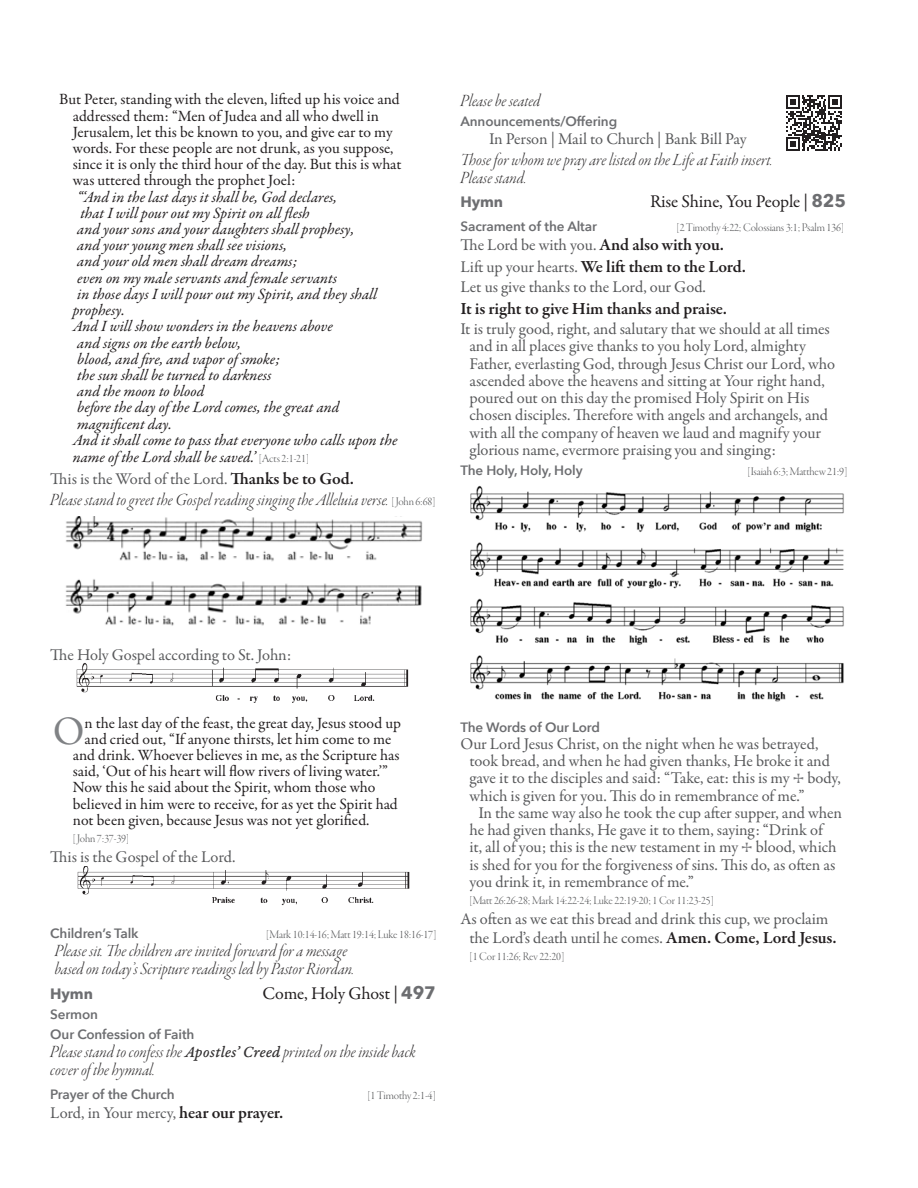
<style>
.page{position:relative;width:918px;height:1188px;background:#fff}
.page>*{position:absolute;margin:0;border:0;box-sizing:border-box;transform-origin:0 0}
.t1{font:40.8px "Garamond Premr Pro";color:#808285}
.t2{font:18px/18px "Garamond Premr Pro Lt It Disp";color:#333132}
.t3{font:18px "Garamond Premr Pro";letter-spacing:-.01em;color:#231f20}
.t4{font:600 17.25px "Garamond Premr Pro";letter-spacing:-.01em;color:#231f20}
.t5{font:16.5px/17.2px "Garamond Premr Pro";letter-spacing:-.005em;color:#58595b}
.t6{font:15.75px/16.2px "Garamond Premr Pro";color:#231f20}
.t7{font:italic 15.75px "Garamond Premr Pro";letter-spacing:-.005em;color:#231f20}
.t8{font:700 15px "Avenir Next";letter-spacing:-.01em;color:#6d6e71}
.t9{font:600 13.5px/20.2px "Avenir Next";letter-spacing:-.01em;color:#6d6e71}
.t10{font:12px "Garamond Premr Pro Lt Disp";letter-spacing:-.01em;color:#58595b}
.s1{font-family:"Garamond Premr Pro Lt Disp";font-style:normal;font-size:12px;color:#58595b}
.s2{font-weight:600;font-size:17.25px;color:#231f20}
.s3{font-family:"Garamond Premr Pro Lt Disp";font-size:12px;color:#58595b}
.s4{font-family:"Avenir Next";font-weight:700;color:#6d6e71}
.s5{font-weight:400;font-size:16.5px;color:#58595b}
.s6{font-family:"Garamond Premr Pro Med It Capt";font-size:16.5px}
</style>
<div class="page">
<img style="left:76px;top:662px;width:333px;height:41px">
<img style="left:77px;top:867px;width:333px;height:39px">
<img style="left:470px;top:485px;width:374px;height:217px">
<img style="left:65px;top:516px;width:358px;height:110px">
<svg style="left:786px;top:96px;width:56px;height:55px"></svg>
<p class="t6" style="left:73px;top:92px;width:330px;text-indent:-13px">But Peter, standing with the eleven, lifted up his voice and addressed them: “Men of Judea and all who dwell in Jerusalem, let this be known to you, and give ear to my words. For these people are not drunk, as you suppose, since it is only the third hour of the day. But this is what was uttered through the prophet Joel:</p>
<p class="t7" style="left:77px;top:187px;width:261px">“‘And in the last days it shall be, God declares,</p>
<p class="t7" style="left:80px;top:203px;width:231px">that I will pour out my Spirit on all flesh</p>
<p class="t7" style="left:77px;top:219px;width:278px">and your sons and your daughters shall prophesy,</p>
<p class="t7" style="left:77px;top:235px;width:211px">and your young men shall see visions,</p>
<p class="t7" style="left:77px;top:252px;width:222px">and your old men shall dream dreams;</p>
<p class="t7" style="left:77px;top:268px;width:261px">even on my male servants and female servants</p>
<p class="t7" style="left:77px;top:284px;width:301px">in those days I will pour out my Spirit, and they shall</p>
<p class="t7" style="left:73px;top:300px;width:54px">prophesy.</p>
<p class="t7" style="left:73px;top:316px;width:262px">And I will show wonders in the heavens above</p>
<p class="t7" style="left:77px;top:333px;width:165px">and signs on the earth below,</p>
<p class="t7" style="left:77px;top:349px;width:204px">blood, and fire, and vapor of smoke;</p>
<p class="t7" style="left:77px;top:365px;width:196px">the sun shall be turned to darkness</p>
<p class="t7" style="left:77px;top:381px;width:129px">and the moon to blood</p>
<p class="t7" style="left:77px;top:397px;width:264px">before the day of the Lord comes, the great and</p>
<p class="t7" style="left:77px;top:414px;width:96px">magnificent day.</p>
<p class="t7" style="left:73px;top:430px;width:326px">And it shall come to pass that everyone who calls upon the</p>
<p class="t7" style="left:73px;top:447px;width:238px">name of the Lord shall be saved.’ <span class="s1">[Acts 2:1-21]</span></p>
<p class="t5" style="left:50px;top:470px;width:305px">This is the Word of the Lord. <span class="s2">Thanks be to God.</span></p>
<p class="t2" style="left:50px;top:491px;width:387px">Please stand to greet the Gospel reading singing the Alleluia verse. <span class="s3">[John 6:68]</span></p>
<p class="t2" style="left:460px;top:93px;width:81px">Please be seated</p>
<p class="t9" style="left:460px;top:111px;width:158px">Announcements/Offering</p>
<p class="t5" style="left:489px;top:130px;width:259px">In Person | Mail to Church | Bank Bill Pay</p>
<p class="t2" style="left:460px;top:151px;width:314px">Those for whom we pray are listed on the Life at Faith insert.<br>Please stand.</p>
<p class="t8" style="left:460px;top:189px;width:44px">Hymn</p>
<p class="t3" style="left:650px;top:191px;width:197px">Rise Shine, You People | <span class="s4">825</span></p>
<p class="t9" style="left:460px;top:216px;width:138px">Sacrament of the Altar</p>
<p class="t10" style="left:676px;top:221px;width:169px">[2 Timothy 4:22; Colossians 3:1; Psalm 136]</p>
<p class="t5" style="left:460px;top:237px;width:265px">The Lord be with you. <span class="s2">And also with you.</span></p>
<p class="t4" style="left:460px;top:256px;width:287px"><span class="s5">Lift up your hearts.</span> We lift them to the Lord.</p>
<p class="t5" style="left:460px;top:279px;width:247px">Let us give thanks to the Lord, our God.</p>
<p class="t4" style="left:460px;top:298px;width:268px">It is right to give Him thanks and praise.</p>
<p class="t5" style="left:469px;top:321px;width:367px;text-indent:-9px">It is truly good, right, and salutary that we should at all times and in all places give thanks to you holy Lord, almighty Father, everlasting God, through Jesus Christ our Lord, who ascended above the heavens and sitting at Your right hand, poured out on this day the promised Holy Spirit on His chosen disciples. Therefore with angels and archangels, and with all the company of heaven we laud and magnify your glorious name, evermore praising you and singing:</p>
<p class="t9" style="left:460px;top:460px;width:124px">The Holy, Holy, Holy</p>
<p class="t10" style="left:747px;top:465px;width:102px">[Isaiah 6:3; Matthew 21:9]</p>
<p class="t5" style="left:50px;top:646px;width:243px">The Holy Gospel according to St. John:</p>
<h1 class="t1" style="left:53px;top:706px;width:33px">O</h1>
<p class="t6" style="left:85px;top:715px;width:318px">n the last day of the feast, the great day, Jesus stood up</p>
<p class="t6" style="left:85px;top:731px;width:308px">and cried out, “If anyone thirsts, let him come to me</p>
<p class="t6" style="left:73px;top:747px;width:328px">and drink. Whoever believes in me, as the Scripture has</p>
<p class="t6" style="left:73px;top:764px;width:317px">said, ‘Out of his heart will flow rivers of living water.’”</p>
<p class="t6" style="left:73px;top:780px;width:304px">Now this he said about the Spirit, whom those who</p>
<p class="t6" style="left:73px;top:796px;width:326px">believed in him were to receive, for as yet the Spirit had</p>
<p class="t6" style="left:73px;top:812px;width:298px">not been given, because Jesus was not yet glorified.</p>
<p class="t10" style="left:73px;top:832px;width:58px">[John 7:37-39]</p>
<p class="t5" style="left:50px;top:849px;width:187px">This is the Gospel of the Lord.</p>
<p class="t9" style="left:50px;top:923px;width:90px">Children’s Talk</p>
<p class="t10" style="left:266px;top:928px;width:172px">[Mark 10:14-16; Matt 19:14; Luke 18:16-17]</p>
<p class="t2" style="left:55px;top:943px;width:301px">Please sit. The children are invited forward for a message based on today’s Scripture readings led by Pastor Riordan.</p>
<p class="t8" style="left:50px;top:981px;width:44px">Hymn</p>
<p class="t3" style="left:263px;top:982px;width:175px">Come, Holy Ghost | <span class="s4">497</span></p>
<p class="t9" style="left:50px;top:1004px;width:146px">Sermon<br>Our Confession of Faith</p>
<p class="t2" style="left:50px;top:1044px;width:367px">Please stand to confess the <span class="s6">Apostles’ Creed</span> printed on the inside back cover of the hymnal.</p>
<p class="t9" style="left:50px;top:1084px;width:126px">Prayer of the Church</p>
<p class="t10" style="left:367px;top:1089px;width:70px">[1 Timothy 2:1-4]</p>
<p class="t5" style="left:50px;top:1105px;width:234px">Lord, in Your mercy, <span class="s2">hear our prayer.</span></p>
<p class="t9" style="left:460px;top:716px;width:141px">The Words of Our Lord</p>
<p class="t5" style="left:460px;top:735px;width:359px">Our Lord Jesus Christ, on the night when he was betrayed,</p>
<p class="t5" style="left:469px;top:753px;width:362px">took bread, and when he had given thanks, He broke it and</p>
<p class="t5" style="left:469px;top:770px;width:373px">gave it to the disciples and said: “Take, eat: this is my body,</p>
<p class="t5" style="left:469px;top:787px;width:336px">which is given for you. This do in remembrance of me.”</p>
<p class="t5" style="left:478px;top:804px;width:365px">In the same way also he took the cup after supper, and when</p>
<p class="t5" style="left:469px;top:822px;width:355px">he had given thanks, He gave it to them, saying: “Drink of</p>
<p class="t5" style="left:469px;top:839px;width:369px">it, all of you; this is the new testament in my blood, which</p>
<p class="t5" style="left:469px;top:856px;width:368px">is shed for you for the forgiveness of sins. This do, as often as</p>
<p class="t5" style="left:469px;top:873px;width:226px">you drink it, in remembrance of me.”</p>
<p class="t10" style="left:470px;top:894px;width:246px">[Matt 26:26-28; Mark 14:22-24; Luke 22:19-20; 1 Cor 11:23-25]</p>
<p class="t5" style="left:460px;top:910px;width:378px;line-height:18.8px;text-align:center">As often as we eat this bread and drink this cup, we proclaim the Lord’s death until he comes. <span class="s2">Amen. Come, Lord Jesus.</span></p>
<p class="t10" style="left:470px;top:950px;width:96px">[1 Cor 11:26; Rev 22:20]</p>
</div>
